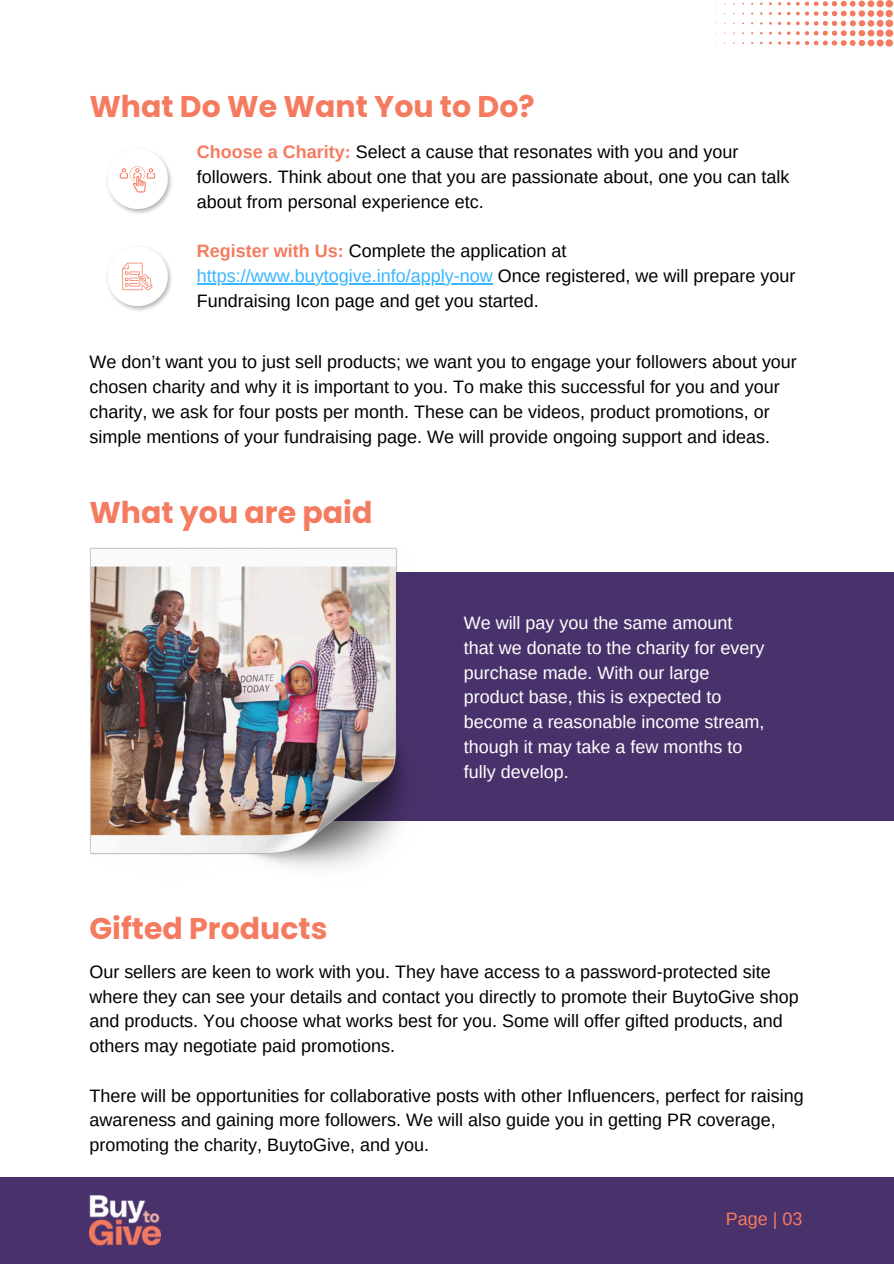
<style>
.page{position:relative;width:894px;height:1264px;background:#fff}
.page>*{position:absolute;margin:0;border:0;box-sizing:border-box;transform-origin:0 0}
.t1{font:700 30px "Poppins";color:#f57b60}
.t2{font:18px/24.8px "Arimo";color:#000}
.t3{font:18px/24.8px "Arimo";color:#fff}
.t4{font:18px "Arimo";color:#f57b60}
.s1{font-weight:700;color:#f57b60}
.s2{color:#38b6ff}
</style>
<div class="page">
<svg style="left:778px;top:0;width:114px;height:46px"></svg>
<div style="left:0;top:1177px;width:893px;height:86px;background:#49326b"></div>
<img style="left:89px;top:1195px;width:71px;height:50px">
<img style="left:107px;top:148px;width:65px;height:66px">
<img style="left:107px;top:246px;width:65px;height:65px">
<svg style="left:120px;top:166px;width:34px;height:26px"></svg>
<svg style="left:122px;top:263px;width:30px;height:27px"></svg>
<div style="left:197px;top:572px;width:696px;height:248px;background:#49326b"></div>
<hr style="left:197px;top:283px;width:295px;height:1px;background:#38b6ff">
<img style="left:90px;top:547px;width:330px;height:321px">
<p class="t1" style="left:89px;top:85px;width:446px">What Do We Want You to Do?</p>
<p class="t2" style="left:197px;top:139px;width:594px"><span class="s1">Choose a Charity:</span> Select a cause that resonates with you and your followers. Think about one that you are passionate about, one you can talk about from personal experience etc.</p>
<p class="t2" style="left:197px;top:238px;width:371px"><span class="s1">Register with Us:</span> Complete the application at</p>
<p class="t2" style="left:197px;top:263px;width:600px"><span class="s2">https://www.buytogive.info/apply-now</span> Once registered, we will prepare your<br>Fundraising Icon page and get you started.</p>
<p class="t2" style="left:89px;top:350px;width:709px">We don’t want you to just sell products; we want you to engage your followers about your chosen charity and why it is important to you. To make this successful for you and your charity, we ask for four posts per month. These can be videos, product promotions, or simple mentions of your fundraising page. We will provide ongoing support and ideas.</p>
<p class="t1" style="left:89px;top:492px;width:284px">What you are paid</p>
<p class="t1" style="left:89px;top:907px;width:239px">Gifted Products</p>
<p class="t3" style="left:463px;top:610px;width:302px">We will pay you the same amount that we donate to the charity for every purchase made. With our large product base, this is expected to become a reasonable income stream, though it may take a few months to fully develop.</p>
<p class="t2" style="left:89px;top:959px;width:710px">Our sellers are keen to work with you. They have access to a password-protected site where they can see your details and contact you directly to promote their BuytoGive shop and products. You choose what works best for you. Some will offer gifted products, and others may negotiate paid promotions.</p>
<p class="t2" style="left:89px;top:1083px;width:715px">There will be opportunities for collaborative posts with other Influencers, perfect for raising awareness and gaining more followers. We will also guide you in getting PR coverage, promoting the charity, BuytoGive, and you.</p>
<p class="t4" style="left:725px;top:1208px;width:78px">Page | 03</p>
</div>
